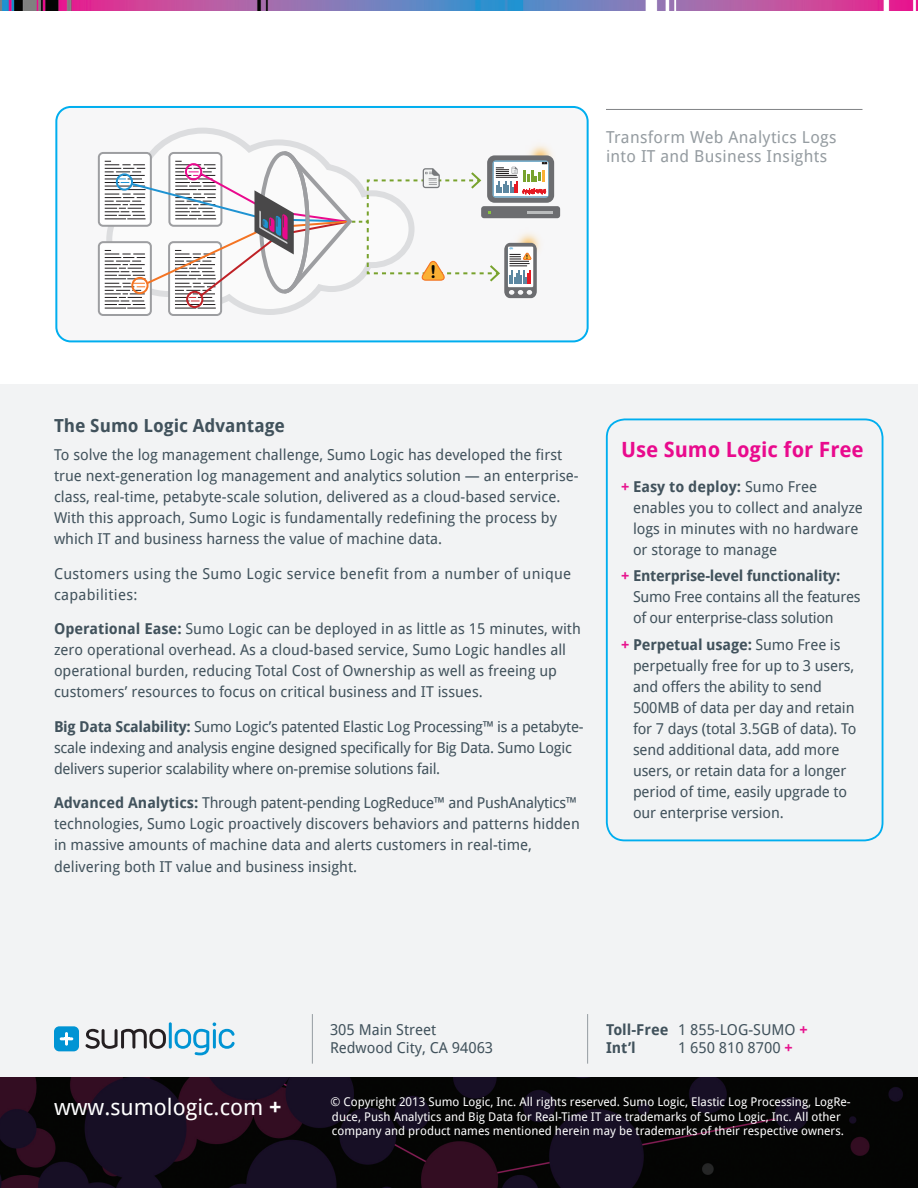
<style>
.page{position:relative;width:918px;height:1188px;background:#fff}
.page>*{position:absolute;margin:0;border:0;box-sizing:border-box;transform-origin:0 0}
.t1{font:22.5px "Droid Sans";color:#fff}
.t2{font:700 21px "Droid Sans";color:#e90a8d}
.t3{font:700 18px "Droid Sans";color:#41525c}
.t4{font:700 17.7px "Helvetica Rounded";color:#050604}
.t5{font:16.5px/19.5px "Droid Sans";letter-spacing:.02em;color:#959ca1}
.body_text{font:15px/21px "Droid Sans";color:#41525c}
.body_text-2{font:15px/21px "Droid Sans";letter-spacing:-.02em;color:#41525c}
.body_text-3{font:15px/21px "Droid Sans";letter-spacing:.02em;color:#41525c}
.t6{font:700 15px "Droid Sans";color:#41525c}
.t7{font:12px/14.4px "Droid Sans";color:#fff}
.t8{font:700 6px "Helvetica Rounded";color:#050604}
.s1{font-weight:700}
.s2{font-weight:700;color:#e7148e}
</style>
<div class="page">
<div style="left:0;top:385px;width:918px;height:803px;background:#f2f3f4"></div>
<img style="left:0;top:1078px;width:918px;height:110px">
<img style="left:0;top:0;width:918px;height:11px">
<hr style="left:312px;top:1014px;width:1px;height:50px;background:#959ca1">
<hr style="left:587px;top:1014px;width:1px;height:50px;background:#959ca1">
<div style="left:54px;top:1026px;width:25px;height:25px;background:#0094d4;border-radius:5px"></div>
<svg style="left:85px;top:1029px;width:81px;height:20px"></svg>
<hr style="left:169px;top:1022px;width:3px;height:27px;background:#0094d4">
<svg style="left:175px;top:1022px;width:60px;height:33px"></svg>
<svg style="left:60px;top:1032px;width:13px;height:14px"></svg>
<div style="left:606px;top:418px;width:277px;height:423px;border:2px solid #00aeef;border-radius:18px"></div>
<div style="left:56px;top:107px;width:532px;height:234px;background:#f7f7f8;border-radius:14px"></div>
<div style="left:55px;top:106px;width:534px;height:236px;border:2px solid #00aeef;border-radius:14px"></div>
<svg style="left:153px;top:127px;width:160px;height:188px"></svg>
<img style="left:586px;top:234px;width:3px;height:88px">
<img style="left:462px;top:106px;width:127px;height:128px">
<div style="left:481px;top:206px;width:79px;height:12px;background:#6c6d70;border-radius:3px"></div>
<div style="left:99px;top:153px;width:52px;height:73px;background:#fff;border-radius:4px"></div>
<div style="left:98px;top:152px;width:54px;height:75px;border:2px solid #9d9ea1;border-radius:4px"></div>
<div style="left:99px;top:242px;width:52px;height:73px;background:#fff;border-radius:4px"></div>
<div style="left:98px;top:241px;width:54px;height:75px;border:2px solid #9d9ea1;border-radius:4px"></div>
<div style="left:169px;top:242px;width:52px;height:73px;background:#fff;border-radius:4px"></div>
<div style="left:168px;top:241px;width:54px;height:75px;border:2px solid #9d9ea1;border-radius:4px"></div>
<svg style="left:105px;top:149px;width:449px;height:160px"></svg>
<hr style="left:606px;top:109px;width:256px;height:1px;background:#808285">
<p class="t4" style="left:430px;top:261px;width:7px">!</p>
<p class="t8" style="left:526px;top:253px;width:3px">!</p>
<p class="t5" style="left:606px;top:127px;width:232px">Transform Web Analytics Logs into IT and Business Insights</p>
<p class="t3" style="left:54px;top:414px;width:233px">The Sumo Logic Advantage</p>
<p class="body_text" style="left:54px;top:444px;width:526px">To solve the log management challenge, Sumo Logic has developed the first true next-generation log management and analytics solution — an enterprise&shy;class, real-time, petabyte-scale solution, delivered as a cloud-based service.<br>With this approach, Sumo Logic is fundamentally redefining the process by which IT and business harness the value of machine data.</p>
<p class="body_text-3" style="left:54px;top:563px;width:519px">Customers using the Sumo Logic service benefit from a number of unique capabilities:</p>
<p class="body_text" style="left:54px;top:618px;width:528px"><span class="s1">Operational Ease:</span> Sumo Logic can be deployed in as little as 15 minutes, with zero operational overhead. As a cloud-based service, Sumo Logic handles all operational burden, reducing Total Cost of Ownership as well as freeing up customers’ resources to focus on critical business and IT issues.</p>
<p class="body_text-2" style="left:54px;top:716px;width:531px"><span class="s1">Big Data Scalability:</span> Sumo Logic’s patented Elastic Log Processing™ is a petabyte&shy;scale indexing and analysis engine designed specifically for Big Data. Sumo Logic delivers superior scalability where on-premise solutions fail.</p>
<p class="body_text" style="left:54px;top:792px;width:527px"><span class="s1">Advanced Analytics:</span> Through patent-pending LogReduce™ and PushAnalytics™ technologies, Sumo Logic proactively discovers behaviors and patterns hidden in massive amounts of machine data and alerts customers in real-time, delivering both IT value and business insight.</p>
<p class="t2" style="left:621px;top:436px;width:244px">Use Sumo Logic for Free</p>
<p class="body_text" style="left:633px;top:476px;width:231px;text-indent:-12px"><span class="s2">+</span> <span class="s1">Easy to deploy:</span> Sumo Free enables you to collect and analyze logs in minutes with no hardware or storage to manage</p>
<p class="body_text-2" style="left:633px;top:565px;width:229px;text-indent:-12px"><span class="s2">+</span> <span class="s1">Enterprise-level functionality:<br></span>Sumo Free contains all the features of our enterprise-class solution</p>
<p class="body_text" style="left:633px;top:634px;width:225px;text-indent:-12px"><span class="s2">+</span> <span class="s1">Perpetual usage:</span> Sumo Free is perpetually free for up to 3 users, and offers the ability to send<br>500MB of data per day and retain for 7 days (total 3.5GB of data). To send additional data, add more users, or retain data for a longer period of time, easily upgrade to our enterprise version.</p>
<p class="body_text" style="left:330px;top:1019px;width:108px">305 Main Street</p>
<p class="body_text" style="left:330px;top:1037px;width:165px">Redwood City, CA 94063</p>
<p class="body_text" style="left:606px;top:1019px;width:203px"><span class="s1">Toll-Free</span> 1 855-LOG-SUMO <span class="s2">+</span></p>
<p class="t6" style="left:606px;top:1038px;width:31px">Int’l</p>
<p class="body_text" style="left:678px;top:1037px;width:116px">1 650 810 8700 <span class="s2">+</span></p>
<p class="t1" style="left:54px;top:1093px;width:229px">www.sumologic.com <span class="s1">+</span></p>
<p class="t7" style="left:330px;top:1095px;width:522px">© Copyright 2013 Sumo Logic, Inc. All rights reserved. Sumo Logic, Elastic Log Processing, LogRe&shy;duce, Push Analytics and Big Data for Real-Time IT are trademarks of Sumo Logic, Inc. All other company and product names mentioned herein may be trademarks of their respective owners.</p>
</div>
